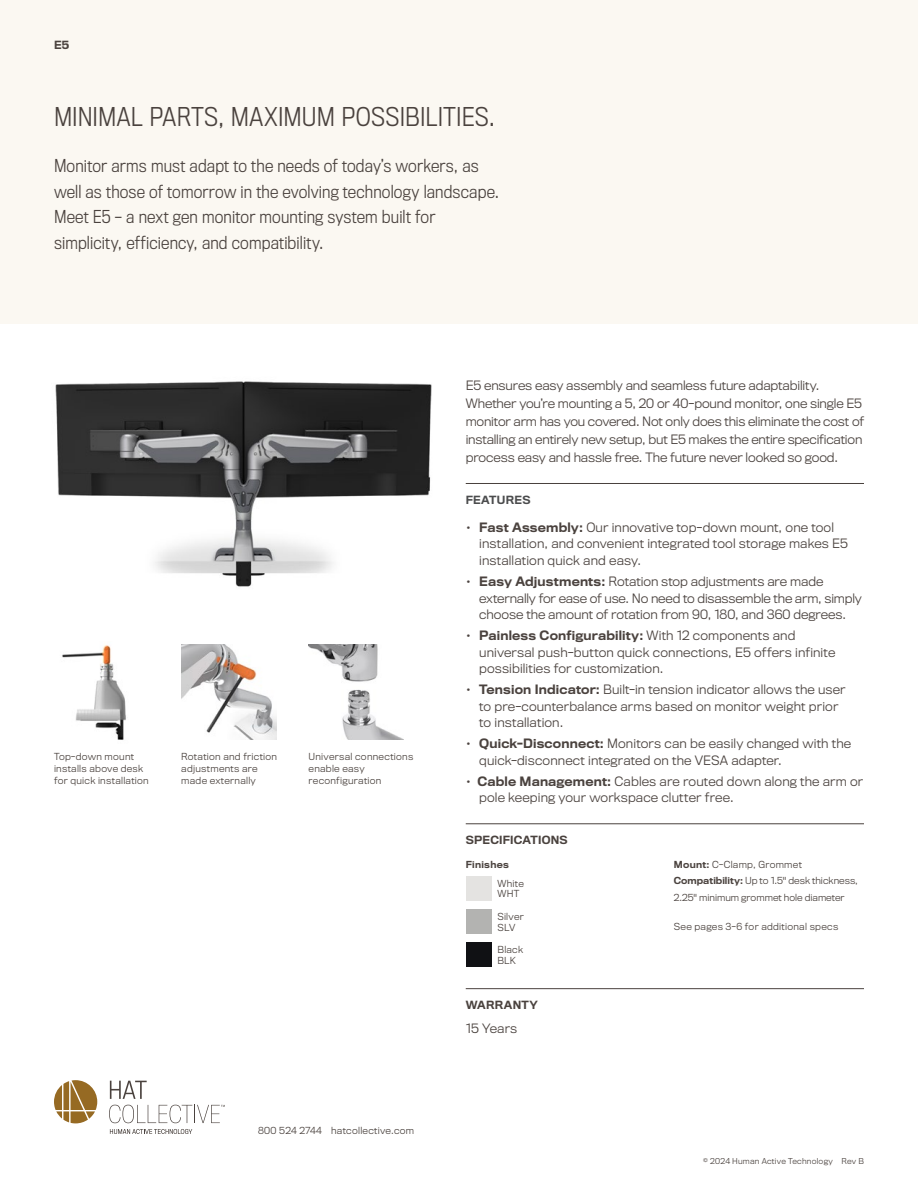
<style>
.page{position:relative;width:918px;height:1188px;background:#fff}
.page>*{position:absolute;margin:0;border:0;box-sizing:border-box;transform-origin:0 0}
.Intro_Header{font:300 24px "Titling Gothic FB Narrow";letter-spacing:.005em;color:#4a423e}
.Description_-_Main{font:300 16.5px/25.5px "Titling Gothic FB Narrow";letter-spacing:.01em;color:#4a423e}
.Body_-_Features{font:300 12px/16.5px "Titling Gothic FB";letter-spacing:.01em;color:#4a423e}
.Description_-_Short{font:300 12px/18px "Titling Gothic FB";letter-spacing:-.01em;color:#4a423e}
.Body_-_Warranty{font:300 12px "Titling Gothic FB";letter-spacing:.01em;color:#4a423e}
.Subhead{font:500 10.5px "Titling Gothic FB";letter-spacing:.02em;color:#4a423e}
.Subhead-2{font:500 10.5px "Titling Gothic FB";letter-spacing:.02em;color:#4b4c4d}
.Product_Name_-_Small{font:500 10.5px "Titling Gothic FB";color:#4a423e}
.Body_-_Specifications{font:300 9px/12px "Titling Gothic FB";letter-spacing:.03em;color:#4a423e}
.Body_-_Specifications-2{font:300 9px "Titling Gothic FB";color:#4a423e}
.Contact_Info{font:300 9px "Titling Gothic FB";letter-spacing:.03em;color:#4a423e}
.Finishes{font:300 9px "Titling Gothic FB";letter-spacing:.03em;color:#4a423e}
.Body_-_Specifications-3{font:500 9px "Titling Gothic FB";letter-spacing:.03em;color:#4a423e}
.t1{font:300 7.5px "Titling Gothic FB";letter-spacing:.03em;color:#4a423e}
.s1{font-weight:500}
.s2{color:#4b4c4d}
</style>
<div class="page">
<div style="left:0;top:0;width:918px;height:324px;background:#fbf8f2"></div>
<svg style="left:54px;top:1080px;width:43px;height:43px"></svg>
<svg style="left:110px;top:1129px;width:82px;height:5px"></svg>
<svg style="left:110px;top:1081px;width:37px;height:18px"></svg>
<svg style="left:109px;top:1105px;width:116px;height:18px"></svg>
<hr style="left:466px;top:483px;width:398px;height:1px;background:#4a423e">
<hr style="left:466px;top:823px;width:398px;height:1px;background:#4a423e">
<div style="left:466px;top:876px;width:25px;height:25px;background:#e4e3e1"></div>
<div style="left:466px;top:909px;width:25px;height:25px;background:#b3b3b1"></div>
<div style="left:466px;top:943px;width:25px;height:24px;background:#101114"></div>
<hr style="left:466px;top:988px;width:398px;height:1px;background:#4a423e">
<img style="left:181px;top:645px;width:95px;height:95px">
<img style="left:62px;top:645px;width:64px;height:95px">
<img style="left:309px;top:645px;width:95px;height:95px">
<img style="left:55px;top:381px;width:377px;height:206px">
<p class="Product_Name_-_Small" style="left:54px;top:38px;width:17px">E5</p>
<p class="Intro_Header" style="left:54px;top:103px;width:443px">MINIMAL PARTS, MAXIMUM POSSIBILITIES.</p>
<p class="Description_-_Main" style="left:54px;top:153px;width:447px">Monitor arms must adapt to the needs of today’s workers, as well as those of tomorrow in the evolving technology landscape.<br>Meet E5 – a next gen monitor mounting system built for simplicity, efficiency, and compatibility.</p>
<p class="Body_-_Specifications" style="left:54px;top:750px;width:96px">Top-down mount installs above desk for quick installation</p>
<p class="Body_-_Specifications" style="left:181px;top:750px;width:97px">Rotation and friction adjustments are made externally</p>
<p class="Body_-_Specifications" style="left:309px;top:750px;width:106px">Universal connections enable easy reconfiguration</p>
<p class="Contact_Info" style="left:258px;top:1125px;width:158px">800 524 2744 hatcollective.com</p>
<p class="Description_-_Short" style="left:466px;top:376px;width:400px">E5 ensures easy assembly and seamless future adaptability.<br>Whether you’re mounting a 5, 20 or 40-pound monitor, one single E5 monitor arm has you covered. Not only does this eliminate the cost of installing an entirely new setup, but E5 makes the entire specification process easy and hassle free. The future never looked so good.</p>
<p class="Subhead-2" style="left:466px;top:494px;width:66px">FEATURES</p>
<p class="Body_-_Features" style="left:479px;top:519px;width:370px;text-indent:-14px"><span class="s1">• Fast Assembly:</span> Our innovative top-down mount, one tool installation, and convenient integrated tool storage makes E5 installation quick and easy<span class="s2">.</span></p>
<p class="Body_-_Features" style="left:479px;top:573px;width:384px;text-indent:-14px"><span class="s1">• Easy Adjustments:</span> Rotation stop adjustments are made externally for ease of use. No need to disassemble the arm, simply choose the amount of rotation from 90, 180, and 360 degrees.</p>
<p class="Body_-_Features" style="left:479px;top:627px;width:358px;text-indent:-14px"><span class="s1">• Painless Configurability:</span> With 12 components and universal push-button quick connections, E5 offers infinite possibilities for customization.</p>
<p class="Body_-_Features" style="left:479px;top:681px;width:368px;text-indent:-14px"><span class="s1">• Tension Indicator:</span> Built-in tension indicator allows the user to pre-counterbalance arms based on monitor weight prior to installation.</p>
<p class="Body_-_Features" style="left:479px;top:735px;width:373px;text-indent:-14px"><span class="s1">• Quick-Disconnect:</span> Monitors can be easily changed with the quick-disconnect integrated on the VESA adapter.</p>
<p class="Body_-_Features" style="left:479px;top:773px;width:386px;text-indent:-14px"><span class="s1">• Cable Management:</span> Cables are routed down along the arm or pole keeping your workspace clutter free.</p>
<p class="Subhead" style="left:466px;top:834px;width:104px">SPECIFICATIONS</p>
<p class="Body_-_Specifications-3" style="left:466px;top:859px;width:45px">Finishes</p>
<p class="Finishes" style="left:497px;top:878px;width:28px">White</p>
<p class="Finishes" style="left:497px;top:889px;width:24px">WHT</p>
<p class="Finishes" style="left:497px;top:911px;width:28px">Silver</p>
<p class="Finishes" style="left:497px;top:922px;width:19px">SLV</p>
<p class="Finishes" style="left:497px;top:944px;width:27px">Black</p>
<p class="Finishes" style="left:497px;top:955px;width:20px">BLK</p>
<p class="Body_-_Specifications" style="left:674px;top:858px;width:130px"><span class="s1">Mount:</span> C-Clamp, Grommet</p>
<p class="Body_-_Specifications-2" style="left:674px;top:876px;width:186px"><span class="s1">Compatibility:</span> Up to 1.5" desk thickness,</p>
<p class="Body_-_Specifications-2" style="left:674px;top:892px;width:172px">2.25" minimum grommet hole diameter</p>
<p class="Body_-_Specifications" style="left:674px;top:920px;width:166px">See pages 3-6 for additional specs</p>
<p class="Subhead" style="left:466px;top:999px;width:74px">WARRANTY</p>
<p class="Body_-_Warranty" style="left:466px;top:1021px;width:53px">15 Years</p>
<p class="t1" style="left:703px;top:1157px;width:162px">© 2024 Human Active Technology Rev B</p>
</div>
